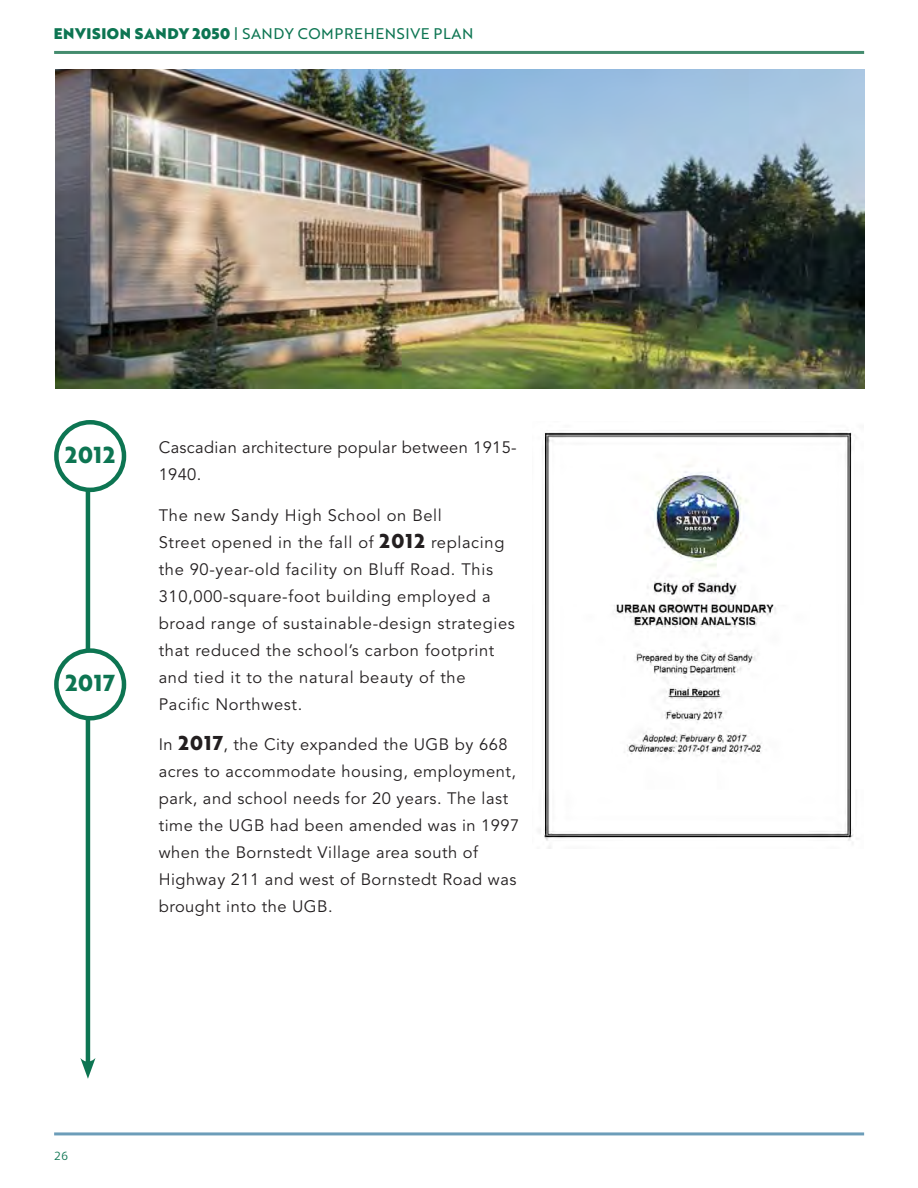
<style>
.page{position:relative;width:918px;height:1188px;background:#fff}
.page>*{position:absolute;margin:0;border:0;box-sizing:border-box;transform-origin:0 0}
.Goal_Headers{font:700 22.5px "Brother 1816 Extra";letter-spacing:.04em;color:#0d7552}
.Body{font:16.5px/27px "Avenir LT Pro";letter-spacing:.03em;color:#231f20}
.t1{font:15px "Brother 1816 Regular";letter-spacing:.04em;color:#0d7552}
.t2{font:12px "Syabil";color:#0d7552}
.s1{font-family:"Brother 1816 Black"}
.s2{font-family:"Brother 1816 Extra";font-weight:700;font-size:19.5px}
</style>
<div class="page">
<hr style="left:54px;top:51px;width:810px;height:3px;background:#448c6e">
<hr style="left:54px;top:1132px;width:810px;height:3px;background:#6c9db9">
<img style="left:539px;top:430px;width:316px;height:419px">
<hr style="left:86px;top:432px;width:4px;height:634px;background:#0d7552">
<svg style="left:80px;top:1058px;width:16px;height:21px"></svg>
<div style="left:56px;top:651px;width:68px;height:67px;background:#fff;border-radius:50%"></div>
<div style="left:54px;top:648px;width:72px;height:72px;border:4px solid #0d7552;border-radius:50%"></div>
<div style="left:56px;top:422px;width:68px;height:68px;background:#fff;border-radius:50%"></div>
<div style="left:54px;top:420px;width:72px;height:72px;border:4px solid #0d7552;border-radius:50%"></div>
<img style="left:56px;top:69px;width:808px;height:320px">
<p class="t1" style="left:54px;top:23px;width:421px"><span class="s1">ENVISION SANDY 2050</span> | SANDY COMPREHENSIVE PLAN</p>
<p class="Goal_Headers" style="left:65px;top:437px;width:51px">2012</p>
<p class="Goal_Headers" style="left:66px;top:666px;width:51px">2017</p>
<p class="Body" style="left:159px;top:435px;width:359px">Cascadian architecture popular between 1915-<br>1940.</p>
<p class="Body" style="left:159px;top:502px;width:358px">The new Sandy High School on Bell<br>Street opened in the fall of <span class="s2">2012</span> replacing the 90-year-old facility on Bluff Road. This 310,000-square-foot building employed a broad range of sustainable-design strategies that reduced the school’s carbon footprint and tied it to the natural beauty of the Pacific Northwest.</p>
<p class="Body" style="left:159px;top:732px;width:362px">In <span class="s2">2017</span>, the City expanded the UGB by 668 acres to accommodate housing, employment, park, and school needs for 20 years. The last time the UGB had been amended was in 1997 when the Bornstedt Village area south of Highway 211 and west of Bornstedt Road was brought into the UGB.</p>
<p class="t2" style="left:54px;top:1149px;width:15px">26</p>
</div>
